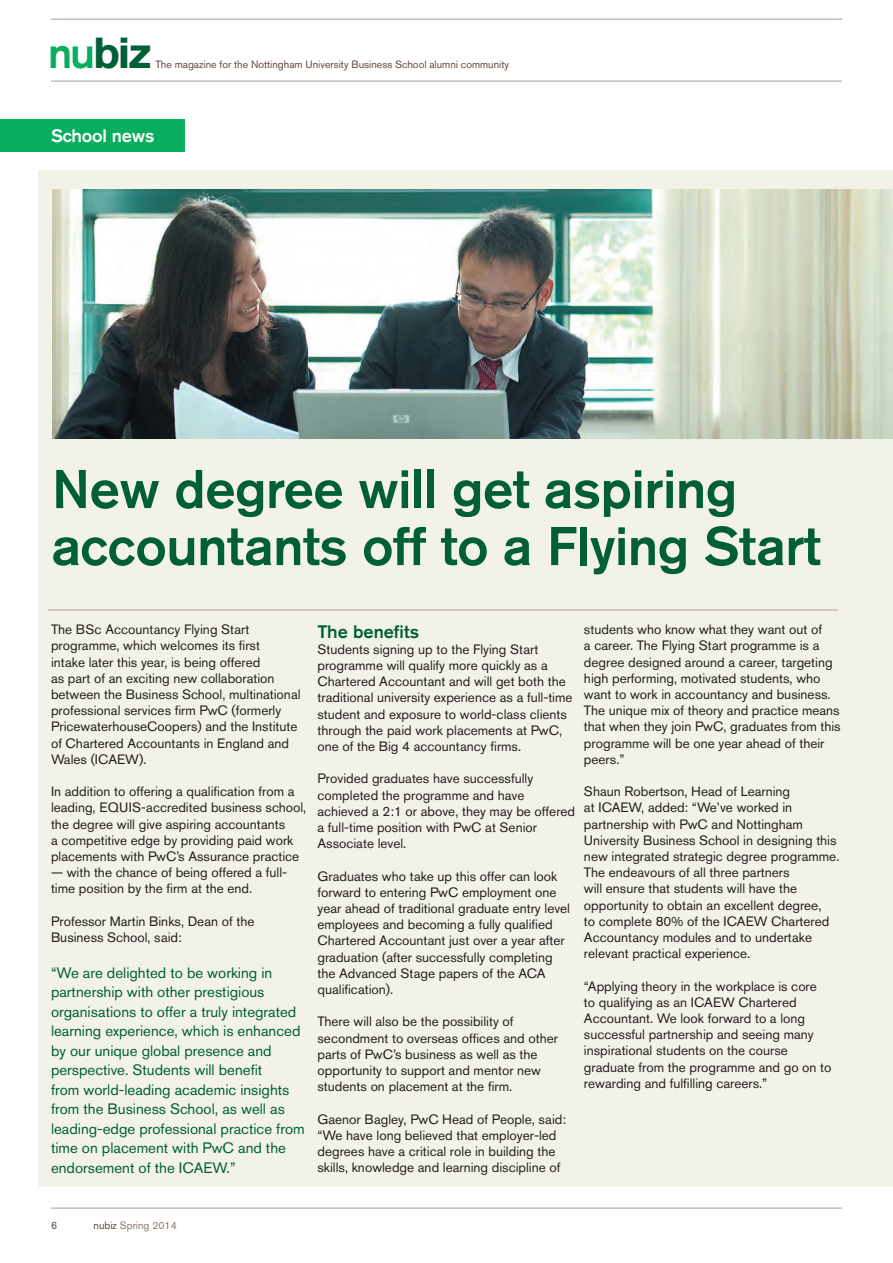
<style>
.page{position:relative;width:893px;height:1263px;background:#fff}
.page>*{position:absolute;margin:0;border:0;box-sizing:border-box;transform-origin:0 0}
.t1{font:500 54px/57px "Akzidenz Grotesk BE";letter-spacing:-.01em;color:#005f36}
.t2{font:700 43.05px "Akzidenz Grotesk BE";color:#005f36}
.t3{font:500 18px "Akzidenz Grotesk BE";color:#005f36}
.t4{font:500 18px "Akzidenz Grotesk BE";letter-spacing:-.01em;color:#fff}
.t5{font:15px/19.5px "Akzidenz Grotesk BE";color:#005f36}
.t6{font:13.5px/16.2px "Akzidenz Grotesk BE";color:#231f20}
.t7{font:10.5px "Akzidenz Grotesk BE";color:#5f493e}
.t8{font:10.5px "Akzidenz Grotesk BE";color:#8c786e}
.s1{font-weight:500;color:#08ae5f}
.s2{color:#5f493e}
</style>
<div class="page">
<div style="left:38px;top:170px;width:855px;height:1017px;background:#f2f2e8"></div>
<div style="left:0;top:119px;width:185px;height:33px;background:#08ae5f"></div>
<hr style="left:51px;top:1208px;width:791px;height:1px;background:#ab9a90">
<hr style="left:51px;top:81px;width:791px;height:1px;background:#ab9a90">
<hr style="left:51px;top:19px;width:791px;height:1px;background:#ab9a90">
<hr style="left:48px;top:610px;width:790px;height:1px;background:#ab9a90">
<img style="left:53px;top:190px;width:840px;height:248px">
<p class="t2" style="left:48px;top:28px;width:105px"><span class="s1">nu</span>biz</p>
<p class="t7" style="left:155px;top:58px;width:355px">The magazine for the Nottingham University Business School alumni community</p>
<p class="t4" style="left:51px;top:124px;width:105px">School news</p>
<p class="t1" style="left:52px;top:459px;width:770px">New degree will get aspiring accountants off to a Flying Start</p>
<p class="t6" style="left:51px;top:621px;width:251px">The BSc Accountancy Flying Start programme, which welcomes its first<br>intake later this year, is being offered<br>as part of an exciting new collaboration between the Business School, multinational professional services firm PwC (formerly PricewaterhouseCoopers) and the Institute of Chartered Accountants in England and Wales (ICAEW).</p>
<p class="t6" style="left:51px;top:783px;width:257px">In addition to offering a qualification from a leading, EQUIS-accredited business school, the degree will give aspiring accountants<br>a competitive edge by providing paid work placements with PwC’s Assurance practice</p>
<p class="t6" style="left:51px;top:864px;width:238px">— with the chance of being offered a full&shy;time position by the firm at the end.</p>
<p class="t6" style="left:51px;top:913px;width:205px">Professor Martin Binks, Dean of the<br>Business School, said:</p>
<p class="t5" style="left:51px;top:963px;width:255px">“We are delighted to be working in partnership with other prestigious organisations to offer a truly integrated learning experience, which is enhanced by our unique global presence and perspective. Students will benefit<br>from world-leading academic insights from the Business School, as well as leading-edge professional practice from time on placement with PwC and the endorsement of the ICAEW.”</p>
<p class="t3" style="left:317px;top:620px;width:103px">The benefits</p>
<p class="t6" style="left:317px;top:641px;width:257px">Students signing up to the Flying Start programme will qualify more quickly as a Chartered Accountant and will get both the traditional university experience as a full-time student and exposure to world-class clients through the paid work placements at PwC, one of the Big 4 accountancy firms.</p>
<p class="t6" style="left:317px;top:770px;width:259px">Provided graduates have successfully completed the programme and have achieved a 2:1 or above, they may be offered a full-time position with PwC at Senior Associate level.</p>
<p class="t6" style="left:317px;top:868px;width:254px">Graduates who take up this offer can look forward to entering PwC employment one year ahead of traditional graduate entry level employees and becoming a fully qualified Chartered Accountant just over a year after graduation (after successfully completing the Advanced Stage papers of the ACA qualification).</p>
<p class="t6" style="left:317px;top:1013px;width:242px">There will also be the possibility of secondment to overseas offices and other parts of PwC’s business as well as the opportunity to support and mentor new students on placement at the firm.</p>
<p class="t6" style="left:317px;top:1111px;width:250px">Gaenor Bagley, PwC Head of People, said: “We have long believed that employer-led degrees have a critical role in building the skills, knowledge and learning discipline of</p>
<p class="t6" style="left:584px;top:621px;width:258px">students who know what they want out of<br>a career. The Flying Start programme is a degree designed around a career, targeting high performing, motivated students, who want to work in accountancy and business.<br>The unique mix of theory and practice means that when they join PwC, graduates from this programme will be one year ahead of their peers.”</p>
<p class="t6" style="left:584px;top:783px;width:257px">Shaun Robertson, Head of Learning<br>at ICAEW, added: “We’ve worked in partnership with PwC and Nottingham University Business School in designing this new integrated strategic degree programme.<br>The endeavours of all three partners<br>will ensure that students will have the opportunity to obtain an excellent degree,<br>to complete 80% of the ICAEW Chartered Accountancy modules and to undertake relevant practical experience.</p>
<p class="t6" style="left:584px;top:978px;width:249px">“Applying theory in the workplace is core<br>to qualifying as an ICAEW Chartered Accountant. We look forward to a long successful partnership and seeing many inspirational students on the course graduate from the programme and go on to rewarding and fulfilling careers.”</p>
<p class="t7" style="left:51px;top:1219px;width:8px">6</p>
<p class="t8" style="left:94px;top:1219px;width:85px"><span class="s2">nubiz</span> Spring 2014</p>
</div>
